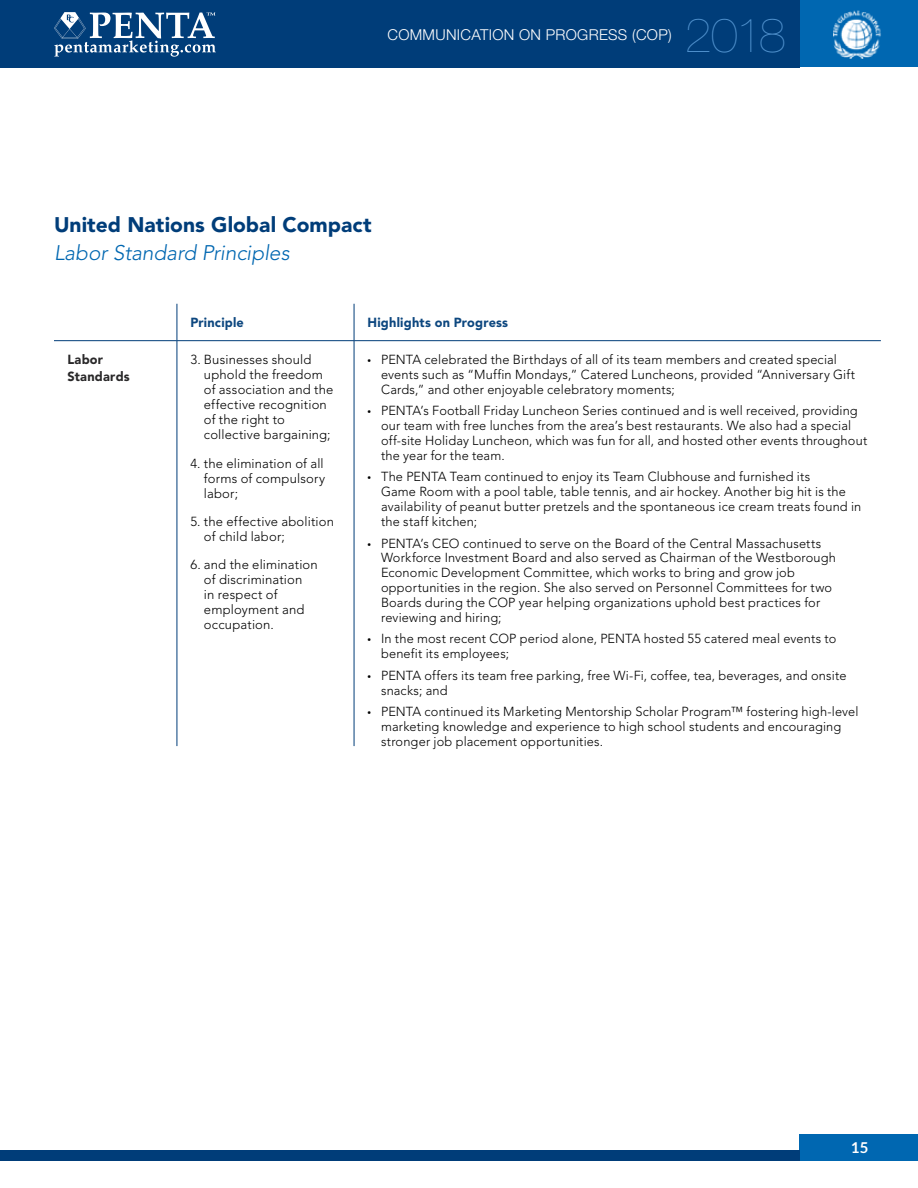
<style>
.page{position:relative;width:918px;height:1188px;background:#fff}
.page>*{position:absolute;margin:0;border:0;box-sizing:border-box;transform-origin:0 0}
.t1{font:200 48px "Helvetica Neue LT Std";color:#5091cd}
.t2{font:900 21px "Avenir LT Std";letter-spacing:.005em;color:#003d79}
.t3{font:italic 300 21px "Avenir LT Std";color:#0067b1}
.t4{font:300 15px "Helvetica Neue LT Std";letter-spacing:.02em;color:#fff}
.t5{font:700 15px "Lato";color:#fff}
.t6{font:900 13.2px "Avenir LT Std";letter-spacing:.015em;color:#0d477f}
.t7{font:900 13.2px/16.5px "Avenir LT Std";letter-spacing:.02em;color:#292829}
.t8{font:300 13.05px/14.9px "Avenir LT Std";letter-spacing:.015em;color:#000}
</style>
<div class="page">
<div style="left:799px;top:0;width:119px;height:67px;background:#0067b1"></div>
<div style="left:799px;top:1134px;width:119px;height:27px;background:#0067b1"></div>
<div style="left:0;top:0;width:799px;height:67px;background:#003d79"></div>
<div style="left:0;top:1150px;width:800px;height:11px;background:#003d79"></div>
<img style="left:834px;top:11px;width:47px;height:47px">
<svg style="left:54px;top:12px;width:162px;height:45px"></svg>
<hr style="left:177px;top:304px;width:1px;height:36px;background:#003d79">
<hr style="left:354px;top:304px;width:1px;height:36px;background:#003d79">
<hr style="left:54px;top:340px;width:123px;height:1px;background:#003d79">
<hr style="left:177px;top:340px;width:177px;height:1px;background:#003d79">
<hr style="left:177px;top:341px;width:1px;height:405px;background:#003d79">
<hr style="left:354px;top:340px;width:527px;height:1px;background:#003d79">
<hr style="left:354px;top:341px;width:1px;height:405px;background:#003d79">
<p class="t4" style="left:388px;top:25px;width:286px">COMMUNICATION ON PROGRESS (COP)</p>
<h1 class="t1" style="left:685px;top:7px;width:103px">2018</h1>
<h2 class="t2" style="left:54px;top:212px;width:319px">United Nations Global Compact</h2>
<h2 class="t3" style="left:54px;top:240px;width:237px">Labor Standard Principles</h2>
<p class="t6" style="left:190px;top:315px;width:55px">Principle</p>
<p class="t6" style="left:368px;top:315px;width:142px">Highlights on Progress</p>
<p class="t7" style="left:67px;top:351px;width:64px">Labor<br>Standards</p>
<p class="t8" style="left:204px;top:352px;width:131px;text-indent:-13px">3. Businesses should uphold the freedom of association and the effective recognition of the right to collective bargaining;</p>
<p class="t8" style="left:204px;top:456px;width:123px;text-align:justify;text-indent:-14px">4. the elimination of all forms of compulsory labor;</p>
<p class="t8" style="left:204px;top:514px;width:132px;text-indent:-14px">5. the effective abolition of child labor;</p>
<p class="t8" style="left:204px;top:558px;width:115px;text-indent:-14px">6. and the elimination of discrimination<br>in respect of employment and occupation.</p>
<p class="t8" style="left:381px;top:352px;width:476px">PENTA celebrated the Birthdays of all of its team members and created special events such as “Muffin Mondays,” Catered Luncheons, provided “Anniversary Gift<br>Cards,” and other enjoyable celebratory moments;</p>
<p class="t8" style="left:381px;top:403px;width:488px">PENTA’s Football Friday Luncheon Series continued and is well received, providing our team with free lunches from the area’s best restaurants. We also had a special off-site Holiday Luncheon, which was fun for all, and hosted other events throughout the year for the team.</p>
<p class="t8" style="left:381px;top:470px;width:482px">The PENTA Team continued to enjoy its Team Clubhouse and furnished its<br>Game Room with a pool table, table tennis, and air hockey. Another big hit is the availability of peanut butter pretzels and the spontaneous ice cream treats found in the staff kitchen;</p>
<p class="t8" style="left:381px;top:536px;width:456px">PENTA’s CEO continued to serve on the Board of the Central Massachusetts Workforce Investment Board and also served as Chairman of the Westborough Economic Development Committee, which works to bring and grow job opportunities in the region. She also served on Personnel Committees for two Boards during the COP year helping organizations uphold best practices for reviewing and hiring;</p>
<p class="t8" style="left:381px;top:632px;width:457px">In the most recent COP period alone, PENTA hosted 55 catered meal events to benefit its employees;</p>
<p class="t8" style="left:381px;top:668px;width:467px">PENTA offers its team free parking, free Wi-Fi, coffee, tea, beverages, and onsite snacks; and</p>
<p class="t8" style="left:381px;top:705px;width:479px">PENTA continued its Marketing Mentorship Scholar Program™ fostering high-level marketing knowledge and experience to high school students and encouraging stronger job placement opportunities.</p>
<p class="t5" style="left:851px;top:1138px;width:19px">15</p>
</div>
